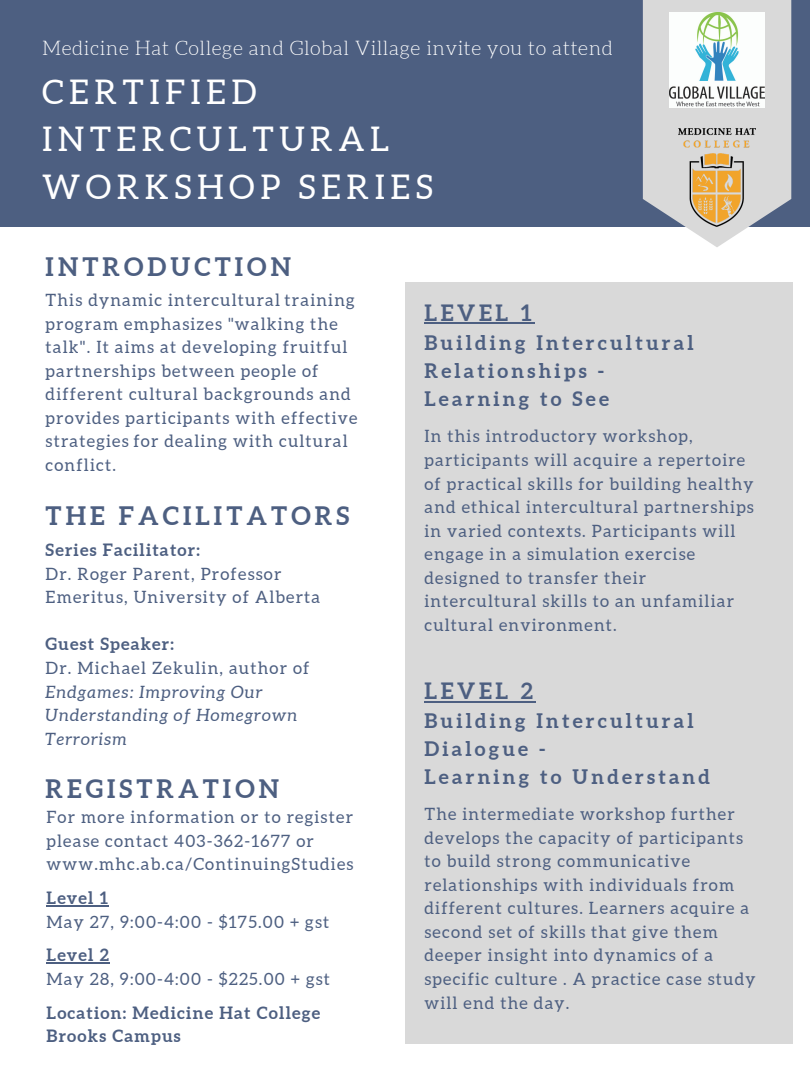
<style>
.page{position:relative;width:810px;height:1080px;background:#fff}
.page>*{position:absolute;margin:0;border:0;box-sizing:border-box;transform-origin:0 0}
.t1{font:33.94px/47.1px "Aleo";letter-spacing:.16em;color:#fff}
.t2{font:700 25.44px "Aleo";letter-spacing:.16em;color:#4d5f81}
.t3{font:700 22.5px "Aleo";letter-spacing:.16em;color:#4d5f81}
.t4{font:700 20px/27.9px "Aleo";letter-spacing:.16em;color:#4d5f81}
.t5{font:300 19.81px "Aleo";letter-spacing:.03em;color:#fff}
.t6{font:17px/23.6px "Aleo";letter-spacing:.07em;color:#4d5f81}
.t7{font:700 17px/23.6px "Aleo";letter-spacing:.07em;color:#4d5f81}
.t8{font:italic 17px/23.6px "Aleo";letter-spacing:.07em;color:#4d5f81}
</style>
<div class="page">
<div style="left:0;top:0;width:810px;height:226px;background:#4d5f81"></div>
<div style="left:405px;top:282px;width:388px;height:761px;background:#d9d9d9"></div>
<svg style="left:643px;top:0;width:148px;height:247px;fill:#d9d9d9"></svg>
<img style="left:670px;top:13px;width:94px;height:94px">
<img style="left:679px;top:128px;width:77px;height:99px">
<hr style="left:424px;top:322px;width:111px;height:2px;background:#4d5f81">
<hr style="left:424px;top:701px;width:112px;height:2px;background:#4d5f81">
<hr style="left:47px;top:905px;width:62px;height:1px;background:#4d5f81">
<hr style="left:47px;top:962px;width:63px;height:2px;background:#4d5f81">
<p class="t5" style="left:42px;top:37px;width:572px">Medicine Hat College and Global Village invite you to attend</p>
<h1 class="t1" style="left:42px;top:68px;width:392px">CERTIFIED<br>INTERCULTURAL<br>WORKSHOP SERIES</h1>
<h2 class="t2" style="left:46px;top:252px;width:247px">INTRODUCTION</h2>
<p class="t6" style="left:46px;top:288px;width:313px">This dynamic intercultural training program emphasizes "walking the talk". It aims at developing fruitful partnerships between people of different cultural backgrounds and provides participants with effective strategies for dealing with cultural conflict.</p>
<h2 class="t2" style="left:46px;top:501px;width:305px">THE FACILITATORS</h2>
<p class="t7" style="left:46px;top:538px;width:156px">Series Facilitator:</p>
<p class="t6" style="left:46px;top:562px;width:276px">Dr. Roger Parent, Professor<br>Emeritus, University of Alberta</p>
<p class="t7" style="left:46px;top:632px;width:130px">Guest Speaker:</p>
<p class="t6" style="left:46px;top:656px;width:265px">Dr. Michael Zekulin, author of</p>
<p class="t8" style="left:46px;top:680px;width:253px">Endgames: Improving Our<br>Understanding of Homegrown<br>Terrorism</p>
<h2 class="t2" style="left:46px;top:774px;width:235px">REGISTRATION</h2>
<p class="t6" style="left:47px;top:805px;width:309px">For more information or to register please contact 403-362-1677 or www.mhc.ab.ca/ContinuingStudies</p>
<p class="t7" style="left:47px;top:886px;width:63px">Level 1</p>
<p class="t6" style="left:47px;top:910px;width:284px">May 27, 9:00-4:00 - $175.00 + gst</p>
<p class="t7" style="left:47px;top:943px;width:64px">Level 2</p>
<p class="t6" style="left:47px;top:967px;width:285px">May 28, 9:00-4:00 - $225.00 + gst</p>
<p class="t7" style="left:47px;top:1001px;width:275px">Location: Medicine Hat College<br>Brooks Campus</p>
<h3 class="t3" style="left:424px;top:300px;width:109px">LEVEL 1</h3>
<p class="t4" style="left:424px;top:328px;width:271px">Building Intercultural<br>Relationships -<br>Learning to See</p>
<p class="t6" style="left:424px;top:425px;width:331px">In this introductory workshop, participants will acquire a repertoire of practical skills for building healthy and ethical intercultural partnerships in varied contexts. Participants will engage in a simulation exercise designed to transfer their intercultural skills to an unfamiliar cultural environment.</p>
<h3 class="t3" style="left:424px;top:678px;width:110px">LEVEL 2</h3>
<p class="t4" style="left:424px;top:707px;width:287px">Building Intercultural<br>Dialogue -<br>Learning to Understand</p>
<p class="t6" style="left:424px;top:802px;width:333px">The intermediate workshop further develops the capacity of participants to build strong communicative relationships with individuals from different cultures. Learners acquire a second set of skills that give them deeper insight into dynamics of a specific culture . A practice case study will end the day.</p>
</div>
